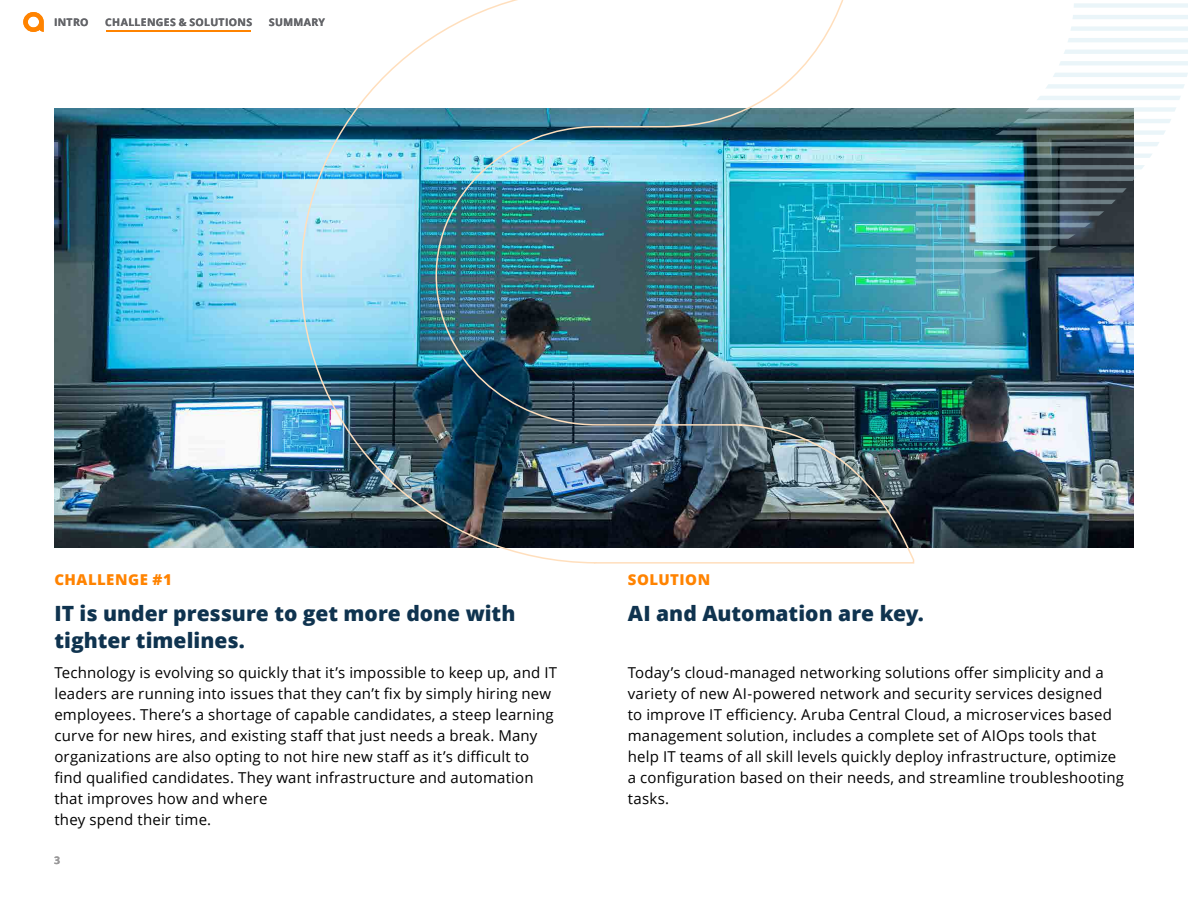
<style>
.page{position:relative;width:1188px;height:918px;background:#fff}
.page>*{position:absolute;margin:0;border:0;box-sizing:border-box;transform-origin:0 0}
.t1{font:800 21px/27px "Open Sans";color:#0f334f}
.t2{font:15px/21px "Open Sans";letter-spacing:.01em;color:#000}
.t3{font:800 15px "Open Sans";letter-spacing:.03em;color:#ff8300}
.t4{font:700 10.5px "Open Sans";letter-spacing:.03em;color:#646569}
.t5{font:700 10.5px "Open Sans";color:#999899}
</style>
<div class="page">
<img style="left:55px;top:108px;width:1078px;height:439px">
<svg style="left:23px;top:12px;width:21px;height:20px"></svg>
<hr style="left:107px;top:30px;width:144px;height:2px;background:#ff8300">
<img style="left:300px;top:0;width:615px;height:564px">
<svg style="left:916px;top:258px;width:218px;height:4px"></svg>
<svg style="left:916px;top:269px;width:218px;height:4px"></svg>
<svg style="left:916px;top:246px;width:218px;height:4px"></svg>
<svg style="left:916px;top:281px;width:218px;height:3px"></svg>
<svg style="left:916px;top:211px;width:218px;height:5px"></svg>
<svg style="left:916px;top:223px;width:218px;height:4px"></svg>
<svg style="left:916px;top:200px;width:218px;height:4px"></svg>
<svg style="left:916px;top:234px;width:218px;height:5px"></svg>
<svg style="left:916px;top:165px;width:229px;height:4px"></svg>
<svg style="left:916px;top:177px;width:220px;height:4px"></svg>
<svg style="left:916px;top:154px;width:236px;height:4px"></svg>
<svg style="left:916px;top:188px;width:218px;height:5px"></svg>
<svg style="left:916px;top:119px;width:255px;height:4px"></svg>
<svg style="left:916px;top:130px;width:249px;height:5px"></svg>
<svg style="left:916px;top:107px;width:260px;height:5px"></svg>
<svg style="left:916px;top:142px;width:243px;height:4px"></svg>
<svg style="left:1053px;top:73px;width:135px;height:4px"></svg>
<svg style="left:1046px;top:84px;width:139px;height:5px"></svg>
<svg style="left:1059px;top:61px;width:129px;height:4px"></svg>
<svg style="left:1037px;top:96px;width:144px;height:4px"></svg>
<svg style="left:1071px;top:26px;width:117px;height:5px"></svg>
<svg style="left:1068px;top:38px;width:120px;height:4px"></svg>
<svg style="left:1073px;top:15px;width:115px;height:4px"></svg>
<svg style="left:1064px;top:50px;width:124px;height:4px"></svg>
<svg style="left:1074px;top:3px;width:114px;height:5px"></svg>
<p class="t4" style="left:54px;top:15px;width:36px">INTRO</p>
<p class="t4" style="left:105px;top:15px;width:148px">CHALLENGES &amp; SOLUTIONS</p>
<p class="t4" style="left:269px;top:15px;width:58px">SUMMARY</p>
<p class="t3" style="left:54px;top:568px;width:119px">CHALLENGE #1</p>
<h1 class="t1" style="left:54px;top:599px;width:463px">IT is under pressure to get more done with tighter timelines.</h1>
<p class="t2" style="left:54px;top:661px;width:504px">Technology is evolving so quickly that it’s impossible to keep up, and IT leaders are running into issues that they can’t fix by simply hiring new employees. There’s a shortage of capable candidates, a steep learning curve for new hires, and existing staff that just needs a break. Many organizations are also opting to not hire new staff as it’s difficult to find qualified candidates. They want infrastructure and automation that improves how and where<br>they spend their time.</p>
<p class="t5" style="left:54px;top:853px;width:7px">3</p>
<p class="t3" style="left:628px;top:568px;width:84px">SOLUTION</p>
<h1 class="t1" style="left:628px;top:599px;width:297px">AI and Automation are key.</h1>
<p class="t2" style="left:628px;top:661px;width:498px">Today’s cloud-managed networking solutions offer simplicity and a variety of new AI-powered network and security services designed<br>to improve IT efficiency. Aruba Central Cloud, a microservices based management solution, includes a complete set of AIOps tools that help IT teams of all skill levels quickly deploy infrastructure, optimize a configuration based on their needs, and streamline troubleshooting tasks.</p>
</div>
